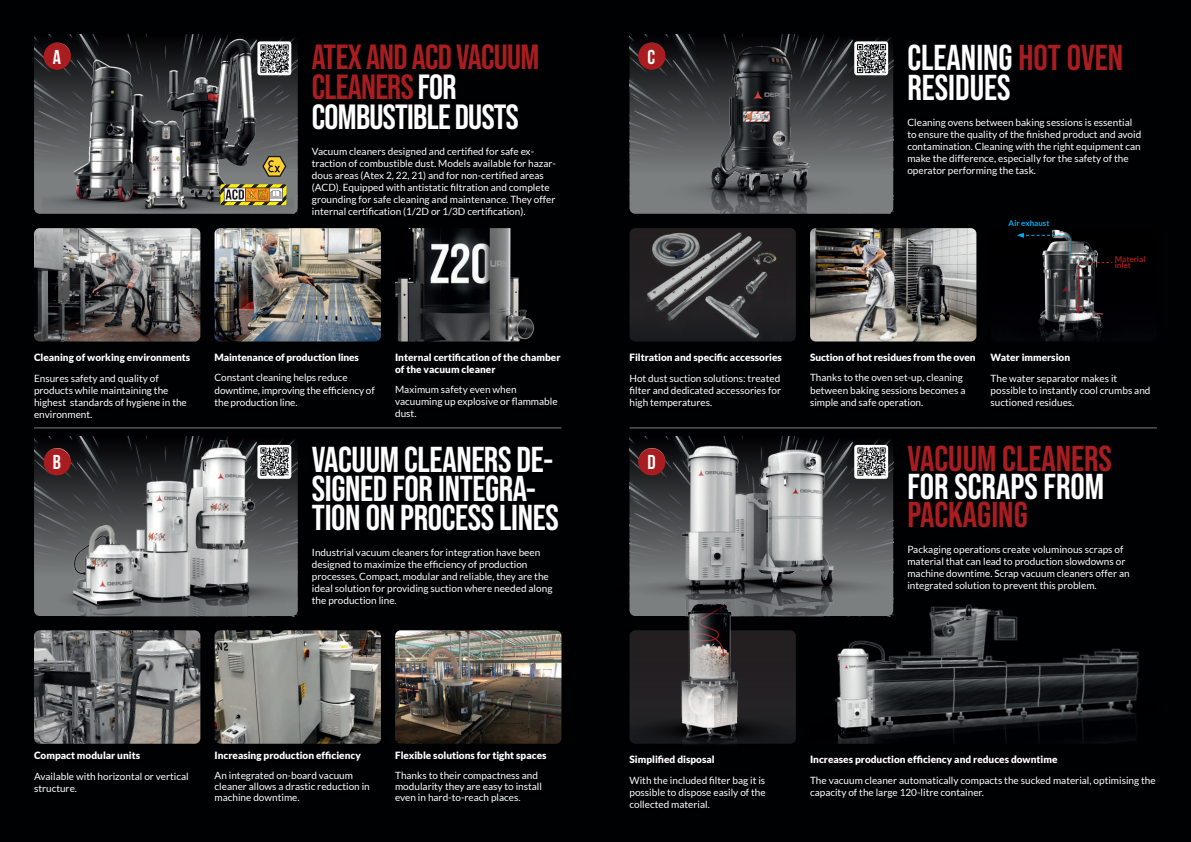
<style>
.page{position:relative;width:1191px;height:842px;background:#fff}
.page>*{position:absolute;margin:0;border:0;box-sizing:border-box;transform-origin:0 0}
.t1{font:700 36px/29px "Bebas Neue Pro";letter-spacing:-.01em;color:#fff}
.t2{font:700 36px "Bebas Neue Pro";color:#a91d21}
.t3{font:700 35px/30px "Bebas Neue Pro";letter-spacing:-.02em;color:#a91d21}
.t4{font:700 20.1px "Bebas Neue";color:#fff}
.t5{font:10px/12px "Lato";color:#fff}
.t6{font:900 10px/12px "Lato";color:#fff}
.t7{font:700 8px/6px "Lato";color:#a91d21}
.t8{font:700 8px "Lato";color:#00aeef}
.s1{color:#fff}
.s2{color:#a91d21}
</style>
<div class="page">
<div style="left:587px;top:0;width:604px;height:842px;background:#000103"></div>
<div style="left:0;top:0;width:604px;height:842px;background:#000103"></div>
<img style="left:34px;top:630px;width:166px;height:114px">
<img style="left:214px;top:228px;width:167px;height:113px">
<img style="left:395px;top:228px;width:139px;height:113px">
<img style="left:810px;top:228px;width:166px;height:113px">
<svg style="left:629px;top:228px;width:167px;height:113px;background:#201e20"></svg>
<div style="left:644px;top:236px;width:144px;height:105px;background:#231f20"></div>
<img style="left:643px;top:228px;width:139px;height:113px">
<img style="left:810px;top:604px;width:329px;height:140px">
<img style="left:34px;top:228px;width:166px;height:113px">
<img style="left:1023px;top:229px;width:81px;height:112px">
<hr style="left:34px;top:427px;width:527px;height:1px;background:#7c7f80">
<hr style="left:629px;top:427px;width:528px;height:1px;background:#7c7f80">
<svg style="left:34px;top:34px;width:264px;height:180px"></svg>
<svg style="left:42px;top:38px;width:252px;height:10px;fill:#090a0c"></svg>
<div style="left:42px;top:48px;width:252px;height:166px;background:#231f20;opacity:.75"></div>
<img style="left:214px;top:630px;width:167px;height:114px">
<img style="left:395px;top:630px;width:166px;height:114px">
<img style="left:629px;top:34px;width:265px;height:180px">
<img style="left:629px;top:427px;width:312px;height:189px">
<img style="left:631px;top:591px;width:165px;height:153px">
<img style="left:34px;top:427px;width:264px;height:189px">
<svg style="left:637px;top:42px;width:29px;height:11px"></svg>
<div style="left:637px;top:53px;width:29px;height:18px;background:#231f20;opacity:.75"></div>
<svg style="left:43px;top:42px;width:29px;height:11px"></svg>
<div style="left:43px;top:53px;width:29px;height:18px;background:#231f20;opacity:.75"></div>
<svg style="left:43px;top:447px;width:29px;height:11px"></svg>
<div style="left:43px;top:458px;width:29px;height:18px;background:#231f20;opacity:.75"></div>
<svg style="left:637px;top:447px;width:29px;height:11px"></svg>
<div style="left:637px;top:458px;width:29px;height:18px;background:#231f20;opacity:.75"></div>
<svg style="left:1017px;top:233px;width:96px;height:81px"></svg>
<img style="left:257px;top:41px;width:34px;height:34px">
<img style="left:257px;top:445px;width:34px;height:34px">
<img style="left:854px;top:41px;width:34px;height:34px">
<img style="left:854px;top:445px;width:34px;height:34px">
<svg style="left:262px;top:156px;width:24px;height:21px"></svg>
<svg style="left:220px;top:184px;width:66px;height:21px"></svg>
<h2 class="t3" style="left:312px;top:41px;width:229px">ATEX AND ACD VACUUM<br>CLEANERS <span class="s1">FOR<br>COMBUSTIBLE DUSTS</span></h2>
<p class="t5" style="left:312px;top:146px;width:246px">Vacuum cleaners designed and certified for safe ex&shy;traction of combustible dust. Models available for hazar&shy;dous areas (Atex 2, 22, 21) and for non-certified areas (ACD). Equipped with antistatic filtration and complete grounding for safe cleaning and maintenance. They offer internal certification (1/2D or 1/3D certification).</p>
<h3 class="t4" style="left:53px;top:46px;width:10px">A</h3>
<h3 class="t4" style="left:647px;top:46px;width:9px">C</h3>
<h1 class="t1" style="left:907px;top:42px;width:217px;line-height:30px">CLEANING <span class="s2">HOT OVEN<br></span>RESIDUES</h1>
<p class="t5" style="left:907px;top:117px;width:235px">Cleaning ovens between baking sessions is essential to ensure the quality of the finished product and avoid contamination. Cleaning with the right equipment can make the difference, especially for the safety of the operator performing the task.</p>
<p class="t8" style="left:1008px;top:219px;width:42px">Air exhaust</p>
<p class="t7" style="left:1114px;top:256px;width:32px">Material inlet</p>
<p class="t6" style="left:34px;top:351px;width:158px">Cleaning of working environments</p>
<p class="t5" style="left:34px;top:372px;width:154px">Ensures safety and quality of products while maintaining the highest standards of hygiene in the environment.</p>
<p class="t6" style="left:214px;top:351px;width:146px">Maintenance of production lines</p>
<p class="t5" style="left:214px;top:372px;width:162px">Constant cleaning helps reduce downtime, improving the efficiency of the production line.</p>
<p class="t6" style="left:395px;top:351px;width:167px">Internal certification of the chamber of the vacuum cleaner</p>
<p class="t5" style="left:395px;top:384px;width:164px">Maximum safety even when vacuuming up explosive or flammable dust.</p>
<p class="t6" style="left:629px;top:351px;width:154px">Filtration and specific accessories</p>
<p class="t5" style="left:629px;top:372px;width:153px;text-align:justify">Hot dust suction solutions: treated filter and dedicated accessories for high temperatures.</p>
<h1 class="t1" style="left:312px;top:445px;width:248px">VACUUM CLEANERS DE-<br>SIGNED FOR INTEGRA-<br>TION ON PROCESS LINES</h1>
<p class="t5" style="left:312px;top:547px;width:242px">Industrial vacuum cleaners for integration have been designed to maximize the efficiency of production processes. Compact, modular and reliable, they are the ideal solution for providing suction where needed along the production line.</p>
<h3 class="t4" style="left:53px;top:451px;width:10px">B</h3>
<h3 class="t4" style="left:647px;top:451px;width:10px">D</h3>
<p class="t6" style="left:810px;top:351px;width:167px">Suction of hot residues from the oven</p>
<p class="t5" style="left:810px;top:372px;width:157px">Thanks to the oven set-up, cleaning between baking sessions becomes a simple and safe operation.</p>
<p class="t6" style="left:990px;top:351px;width:81px">Water immersion</p>
<p class="t5" style="left:990px;top:372px;width:161px">The water separator makes it possible to instantly cool crumbs and suctioned residues.</p>
<h1 class="t2" style="left:907px;top:438px;width:206px">VACUUM CLEANERS</h1>
<h1 class="t1" style="left:907px;top:471px;width:198px">FOR SCRAPS FROM</h1>
<h1 class="t2" style="left:907px;top:494px;width:122px">PACKAGING</h1>
<p class="t5" style="left:907px;top:543px;width:224px">Packaging operations create voluminous scraps of material that can lead to production slowdowns or machine downtime. Scrap vacuum cleaners offer an integrated solution to prevent this problem.</p>
<p class="t6" style="left:34px;top:749px;width:108px">Compact modular units</p>
<p class="t5" style="left:34px;top:770px;width:156px">Available with horizontal or vertical structure.</p>
<p class="t6" style="left:214px;top:749px;width:148px">Increasing production efficiency</p>
<p class="t5" style="left:214px;top:770px;width:157px;line-height:11px">An integrated on-board vacuum cleaner allows a drastic reduction in machine downtime.</p>
<p class="t6" style="left:395px;top:749px;width:153px">Flexible solutions for tight spaces</p>
<p class="t5" style="left:395px;top:770px;width:148px;line-height:11px">Thanks to their compactness and modularity they are easy to install even in hard-to-reach places.</p>
<p class="t6" style="left:629px;top:753px;width:87px">Simplified disposal</p>
<p class="t5" style="left:629px;top:774px;width:138px;text-align:justify">With the included filter bag it is possible to dispose easily of the collected material.</p>
<p class="t6" style="left:810px;top:753px;width:249px">Increases production efficiency and reduces downtime</p>
<p class="t5" style="left:810px;top:774px;width:347px">The vacuum cleaner automatically compacts the sucked material, optimising the capacity of the large 120-litre container.</p>
</div>
